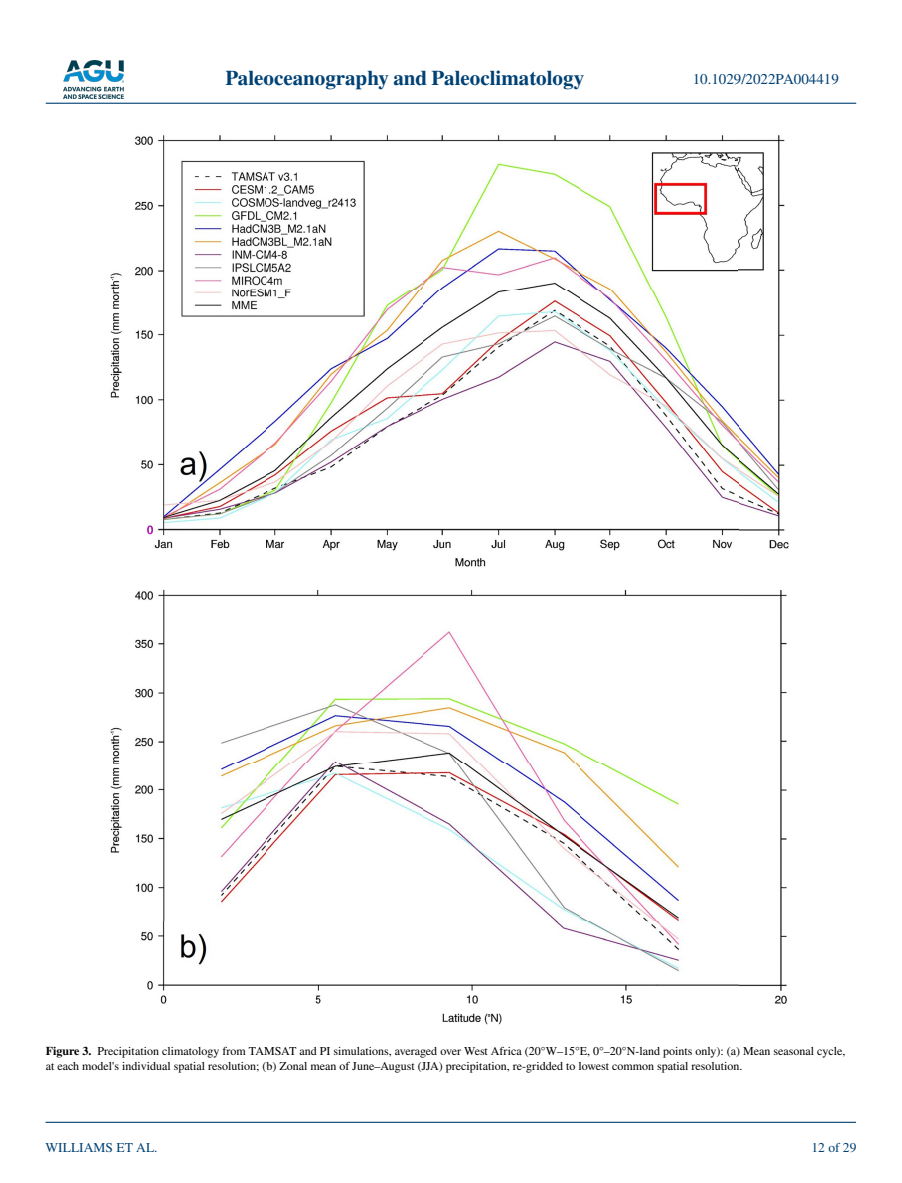
<style>
.page{position:relative;width:902px;height:1183px;background:#fff}
.page>*{position:absolute;margin:0;border:0;box-sizing:border-box;transform-origin:0 0}
.t1{font:700 21px "STIX";color:#004174}
.t2{font:15px "STIX";color:#004174}
.t3{font:13.5px "STIX";color:#004174}
.t4{font:12px/15px "STIX";color:#000}
.s1{font-weight:700}
</style>
<div class="page">
<img style="left:63px;top:60px;width:60px;height:39px">
<hr style="left:46px;top:103px;width:810px;height:1px;background:#004174">
<hr style="left:45px;top:1121px;width:810px;height:1px;background:#004174">
<img style="left:110px;top:135px;width:679px;height:890px">
<svg style="left:147px;top:525px;width:6px;height:8px"></svg>
<h1 class="t1" style="left:225px;top:66px;width:360px">Paleoceanography and Paleoclimatology</h1>
<p class="t2" style="left:692px;top:69px;width:148px">10.1029/2022PA004419</p>
<p class="t4" style="left:46px;top:1043px;width:801px"><span class="s1">Figure 3.</span> Precipitation climatology from TAMSAT and PI simulations, averaged over West Africa (20°W–15°E, 0°–20°N-land points only): (a) Mean seasonal cycle, at each model's individual spatial resolution; (b) Zonal mean of June–August (JJA) precipitation, re-gridded to lowest common spatial resolution.</p>
<p class="t3" style="left:45px;top:1138px;width:114px">WILLIAMS ET AL.</p>
<p class="t3" style="left:811px;top:1138px;width:46px">12 of 29</p>
</div>
